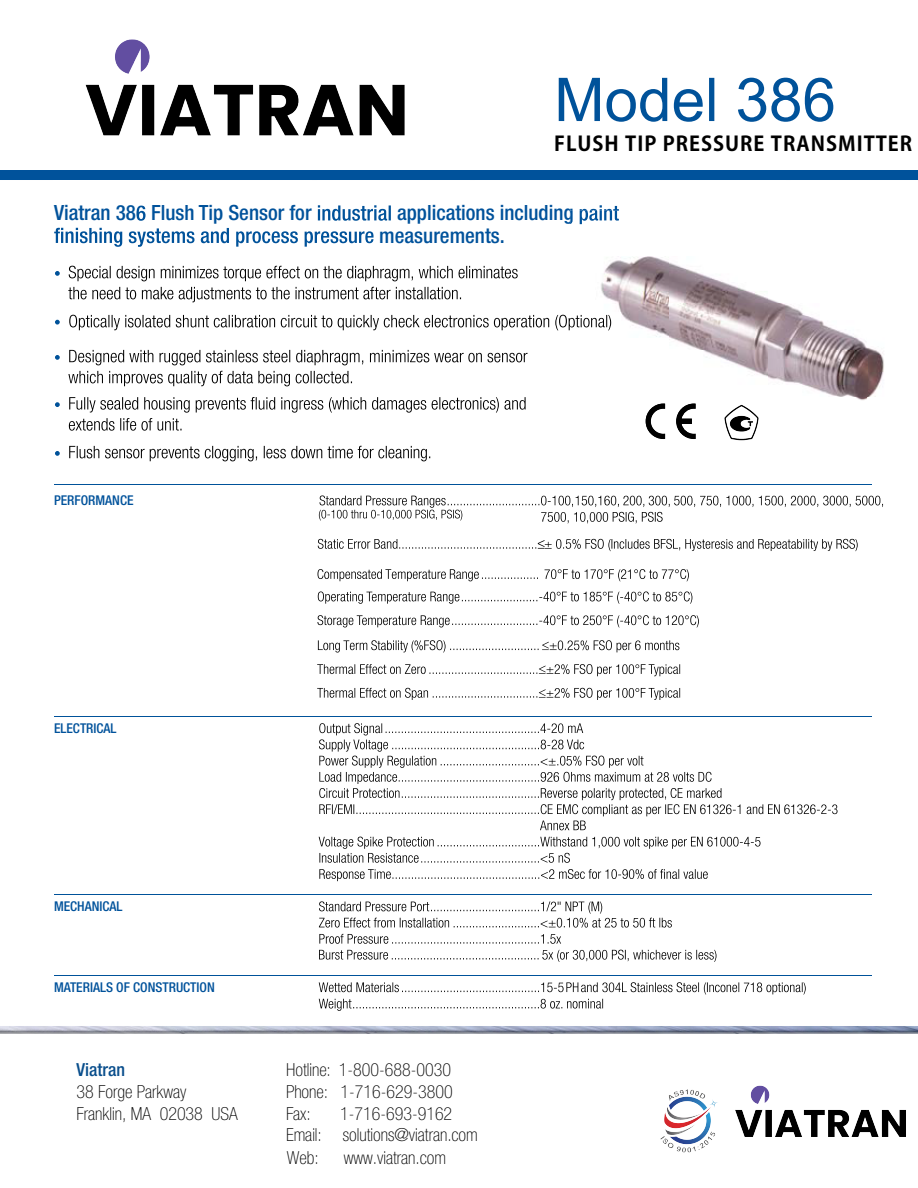
<style>
.page{position:relative;width:918px;height:1188px;background:#fff}
.page>*{position:absolute;margin:0;border:0;box-sizing:border-box;transform-origin:0 0}
.t1{font:500 condensed 21px/22.5px "Helvetica Neue";color:#00529b}
.t2{font:700 20.1px "Adobe Gothic Std";letter-spacing:.05em;color:#000}
.t3{font:100 condensed 18px/21.6px "Helvetica Neue LT Std";color:#000}
.t4{font:500 condensed 18px "Helvetica Neue LT Std";color:#094e8c}
.t5{font:500 condensed 13.5px "Helvetica Neue";color:#00529b}
</style>
<div class="page">
<img style="left:740px;top:1032px;width:178px;height:2px">
<img style="left:554px;top:1032px;width:186px;height:2px">
<img style="left:371px;top:1032px;width:183px;height:2px">
<img style="left:186px;top:1032px;width:185px;height:2px">
<img style="left:0;top:1032px;width:186px;height:2px">
<img style="left:756px;top:1026px;width:162px;height:6px">
<img style="left:566px;top:1026px;width:190px;height:6px">
<img style="left:378px;top:1026px;width:188px;height:6px">
<img style="left:188px;top:1026px;width:190px;height:6px">
<svg style="left:567px;top:78px;width:266px;height:44px"></svg>
<hr style="left:54px;top:484px;width:817px;height:1px;background:#00529a">
<hr style="left:54px;top:716px;width:817px;height:1px;background:#00529a">
<hr style="left:54px;top:894px;width:817px;height:1px;background:#00529a">
<hr style="left:54px;top:975px;width:817px;height:1px;background:#00529a">
<svg style="left:318px;top:569px;width:220px;height:12px"></svg>
<svg style="left:545px;top:569px;width:144px;height:12px"></svg>
<svg style="left:318px;top:591px;width:374px;height:13px"></svg>
<svg style="left:317px;top:615px;width:382px;height:12px"></svg>
<svg style="left:318px;top:640px;width:361px;height:13px"></svg>
<svg style="left:317px;top:664px;width:363px;height:12px"></svg>
<svg style="left:317px;top:688px;width:363px;height:12px"></svg>
<svg style="left:319px;top:723px;width:519px;height:107px"></svg>
<svg style="left:319px;top:837px;width:442px;height:26px"></svg>
<svg style="left:319px;top:869px;width:389px;height:12px"></svg>
<svg style="left:319px;top:901px;width:353px;height:27px"></svg>
<svg style="left:319px;top:934px;width:242px;height:10px"></svg>
<svg style="left:319px;top:950px;width:397px;height:12px"></svg>
<svg style="left:319px;top:982px;width:487px;height:29px"></svg>
<svg style="left:136px;top:206px;width:10px;height:15px"></svg>
<svg style="left:318px;top:205px;width:73px;height:16px"></svg>
<svg style="left:580px;top:205px;width:39px;height:5px"></svg>
<svg style="left:54px;top:228px;width:320px;height:19px"></svg>
<svg style="left:55px;top:271px;width:5px;height:5px"></svg>
<svg style="left:69px;top:266px;width:449px;height:15px"></svg>
<svg style="left:68px;top:287px;width:393px;height:15px"></svg>
<svg style="left:55px;top:320px;width:5px;height:5px"></svg>
<svg style="left:69px;top:315px;width:501px;height:15px"></svg>
<svg style="left:55px;top:355px;width:5px;height:5px"></svg>
<svg style="left:69px;top:350px;width:459px;height:15px"></svg>
<svg style="left:68px;top:371px;width:284px;height:15px"></svg>
<svg style="left:55px;top:402px;width:5px;height:5px"></svg>
<svg style="left:196px;top:397px;width:79px;height:16px"></svg>
<svg style="left:281px;top:397px;width:145px;height:16px"></svg>
<svg style="left:432px;top:397px;width:94px;height:16px"></svg>
<svg style="left:69px;top:397px;width:121px;height:34px"></svg>
<svg style="left:55px;top:451px;width:5px;height:5px"></svg>
<svg style="left:69px;top:446px;width:361px;height:15px"></svg>
<div style="left:0;top:171px;width:918px;height:9px;background:#00529b"></div>
<img style="left:579px;top:210px;width:305px;height:231px">
<img style="left:570px;top:210px;width:3px;height:14px">
<img style="left:580px;top:210px;width:39px;height:14px">
<img style="left:570px;top:315px;width:41px;height:15px">
<img style="left:646px;top:404px;width:19px;height:35px">
<img style="left:676px;top:404px;width:20px;height:35px">
<svg style="left:319px;top:495px;width:564px;height:29px"></svg>
<svg style="left:318px;top:539px;width:540px;height:12px"></svg>
<img style="left:723px;top:404px;width:36px;height:36px">
<img style="left:660px;top:1114px;width:5px;height:30px">
<img style="left:0;top:39px;width:567px;height:132px">
<img style="left:665px;top:1085px;width:241px;height:68px">
<p class="t2" style="left:554px;top:131px;width:359px">FLUSH TIP PRESSURE TRANSMITTER</p>
<p class="t1" style="left:54px;top:201px;width:259px">Viatran 38 Flush Tip Sensor for</p>
<p class="t1" style="left:379px;top:201px;width:196px;text-indent:18px">applications including measurements.</p>
<p class="t5" style="left:54px;top:492px;width:81px">PERFORMANCE</p>
<p class="t5" style="left:54px;top:720px;width:64px">ELECTRICAL</p>
<p class="t5" style="left:54px;top:898px;width:70px">MECHANICAL</p>
<p class="t5" style="left:54px;top:979px;width:162px">MATERIALS OF CONSTRUCTION</p>
<p class="t4" style="left:76px;top:1059px;width:50px">Viatran</p>
<p class="t3" style="left:76px;top:1081px;width:163px">38 Forge Parkway<br>Franklin, MA 02038 USA</p>
<p class="t3" style="left:286px;top:1059px;width:168px;text-align:justify">Hotline: 1-800-688-0030<br>Phone: 1-716-629-3800<br>Fax:</p>
<p class="t3" style="left:340px;top:1102px;width:114px">1-716-693-9162</p>
<p class="t3" style="left:286px;top:1124px;width:193px;line-height:22.5px">Email: solutions@viatran.com<br>Web:</p>
<p class="t3" style="left:344px;top:1147px;width:104px">www.viatran.com</p>
</div>
